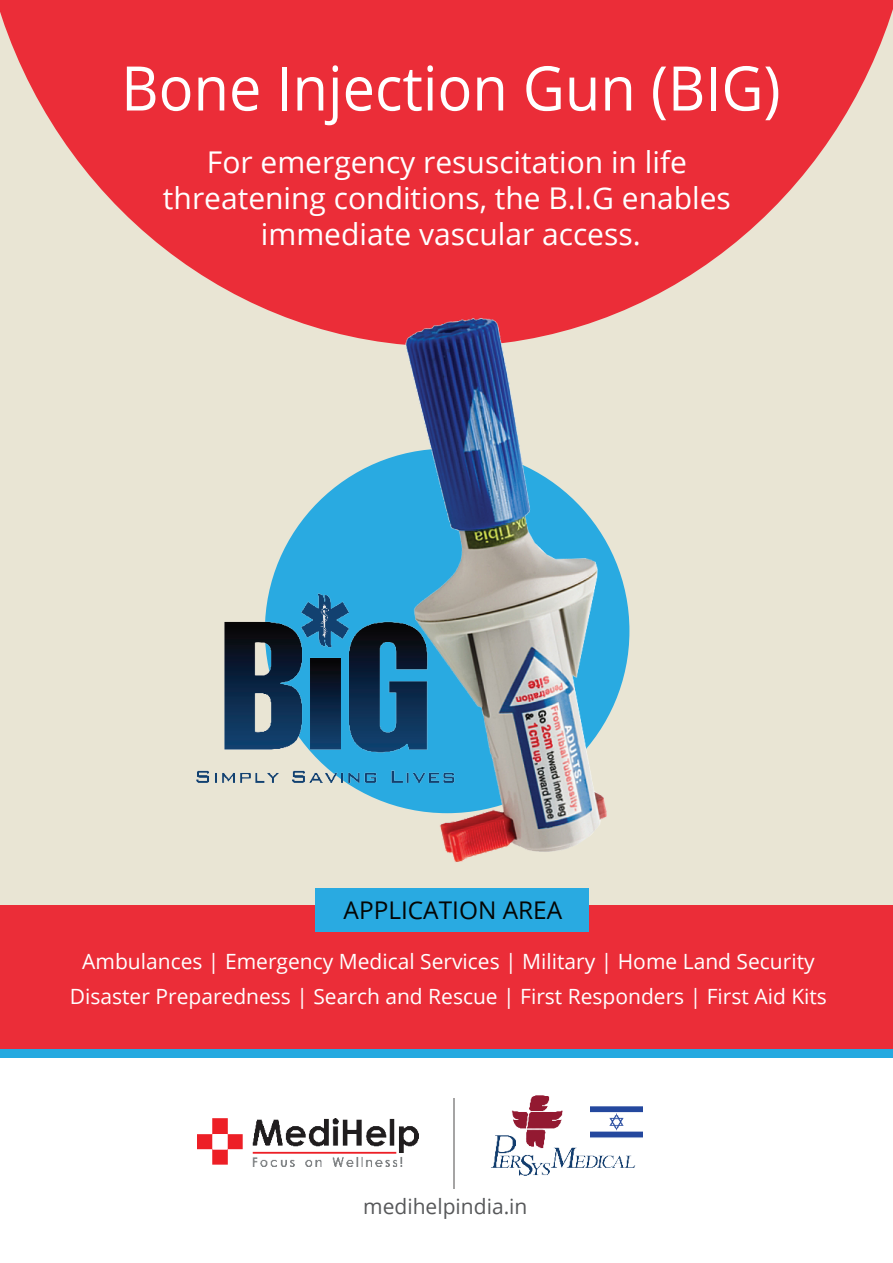
<style>
.page{position:relative;width:893px;height:1263px;background:#fff}
.page>*{position:absolute;margin:0;border:0;box-sizing:border-box;transform-origin:0 0}
.t1{font:61.5px "Open Sans";color:#fff;scale:.94 1}
.t2{font:30px/36px "Open Sans";color:#fff;text-align:center}
.t3{font:24.45px "Open Sans";color:#040503}
.t4{font:21px/34.5px "Open Sans";color:#fff;text-align:center}
.t5{font:21px "Open Sans";color:#57585a}
</style>
<div class="page">
<div style="left:0;top:0;width:893px;height:905px;background:#e9e5d4"></div>
<svg style="left:0;top:0;width:893px;height:338px;fill:#eb2d38"></svg>
<div style="left:0;top:905px;width:893px;height:145px;background:#eb2d38"></div>
<div style="left:316px;top:888px;width:273px;height:43px;background:#29aae1"></div>
<div style="left:0;top:1049px;width:893px;height:8px;background:#25a9e0"></div>
<img style="left:491px;top:1095px;width:145px;height:81px">
<img style="left:590px;top:1102px;width:53px;height:38px">
<hr style="left:453px;top:1098px;width:1px;height:91px;background:#a5a4a4">
<img style="left:198px;top:1118px;width:221px;height:48px">
<div style="left:265px;top:449px;width:364px;height:364px;background:#29aae1;border-radius:50%"></div>
<img style="left:357px;top:307px;width:275px;height:555px">
<img style="left:196px;top:590px;width:261px;height:197px">
<h1 class="t1" style="left:121px;top:46px;width:703px">Bone Injection Gun (BIG)</h1>
<h2 class="t2" style="left:163px;top:143px;width:569px">For emergency resuscitation in life threatening conditions, the B.I.G enables immediate vascular access.</h2>
<p class="t3" style="left:344px;top:894px;width:220px">APPLICATION AREA</p>
<p class="t4" style="left:70px;top:944px;width:759px">Ambulances | Emergency Medical Services | Military | Home Land Security<br>Disaster Preparedness | Search and Rescue | First Responders | First Aid Kits</p>
<p class="t5" style="left:363px;top:1192px;width:166px">medihelpindia.in</p>
</div>
